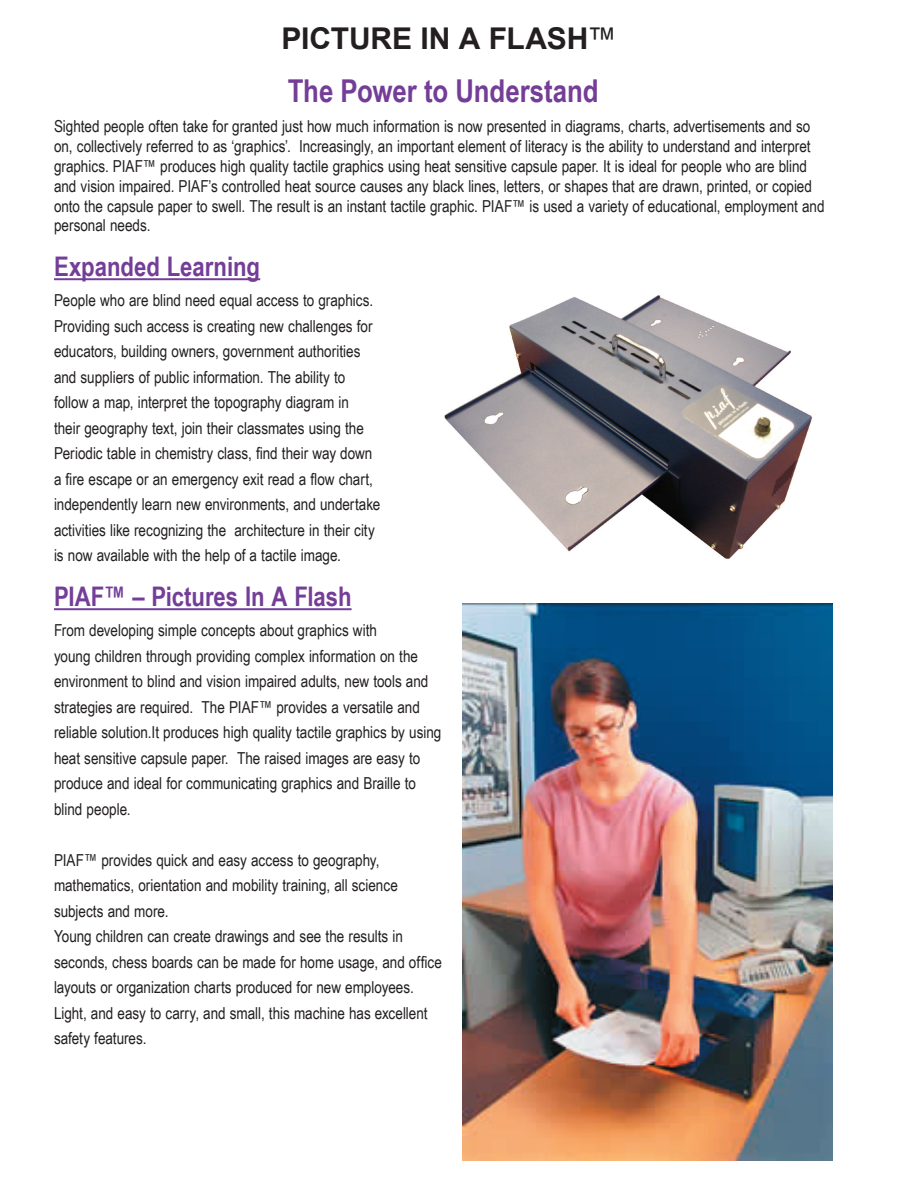
<style>
.page{position:relative;width:918px;height:1188px;background:#fff}
.page>*{position:absolute;margin:0;border:0;box-sizing:border-box;transform-origin:0 0}
.t1{font:700 31.5px "Arial Narrow";color:#743e98}
.t2{font:700 30px "Arial";letter-spacing:-.005em;color:#231f20}
.t3{font:700 27px "Arial Narrow";color:#743e98}
.t4{font:16.5px/25.5px "Arial Narrow";color:#231f20}
.s1{font-weight:400}
</style>
<div class="page">
<hr style="left:54px;top:278px;width:206px;height:2px;background:#743e98">
<hr style="left:54px;top:608px;width:298px;height:2px;background:#743e98">
<img style="left:444px;top:295px;width:368px;height:264px">
<img style="left:462px;top:604px;width:370px;height:557px">
<h2 class="t2" style="left:282px;top:18px;width:337px">PICTURE IN A FLASH<span class="s1">™</span></h2>
<h1 class="t1" style="left:288px;top:67px;width:312px">The Power to Understand</h1>
<p class="t4" style="left:54px;top:116px;width:772px;line-height:19.8px">Sighted people often take for granted just how much information is now presented in diagrams, charts, advertisements and so on, collectively referred to as ‘graphics’. Increasingly, an important element of literacy is the ability to understand and interpret graphics. PIAF™ produces high quality tactile graphics using heat sensitive capsule paper. It is ideal for people who are blind and vision impaired. PIAF’s controlled heat source causes any black lines, letters, or shapes that are drawn, printed, or copied onto the capsule paper to swell. The result is an instant tactile graphic. PIAF™ is used a variety of educational, employment and personal needs.</p>
<h3 class="t3" style="left:54px;top:246px;width:208px">Expanded Learning</h3>
<p class="t4" style="left:54px;top:287px;width:328px">People who are blind need equal access to graphics.<br>Providing such access is creating new challenges for educators, building owners, government authorities and suppliers of public information. The ability to follow a map, interpret the topography diagram in<br>their geography text, join their classmates using the Periodic table in chemistry class, find their way down a fire escape or an emergency exit read a flow chart, independently learn new environments, and undertake activities like recognizing the architecture in their city is now available with the help of a tactile image.</p>
<h3 class="t3" style="left:54px;top:576px;width:299px">PIAF™ – Pictures In A Flash</h3>
<p class="t4" style="left:54px;top:617px;width:389px">From developing simple concepts about graphics with<br>young children through providing complex information on the environment to blind and vision impaired adults, new tools and strategies are required. The PIAF™ provides a versatile and reliable solution.It produces high quality tactile graphics by using heat sensitive capsule paper. The raised images are easy to produce and ideal for communicating graphics and Braille to blind people.</p>
<p class="t4" style="left:54px;top:847px;width:389px">PIAF™ provides quick and easy access to geography, mathematics, orientation and mobility training, all science subjects and more.<br>Young children can create drawings and see the results in seconds, chess boards can be made for home usage, and office layouts or organization charts produced for new employees.<br>Light, and easy to carry, and small, this machine has excellent safety features.</p>
</div>
